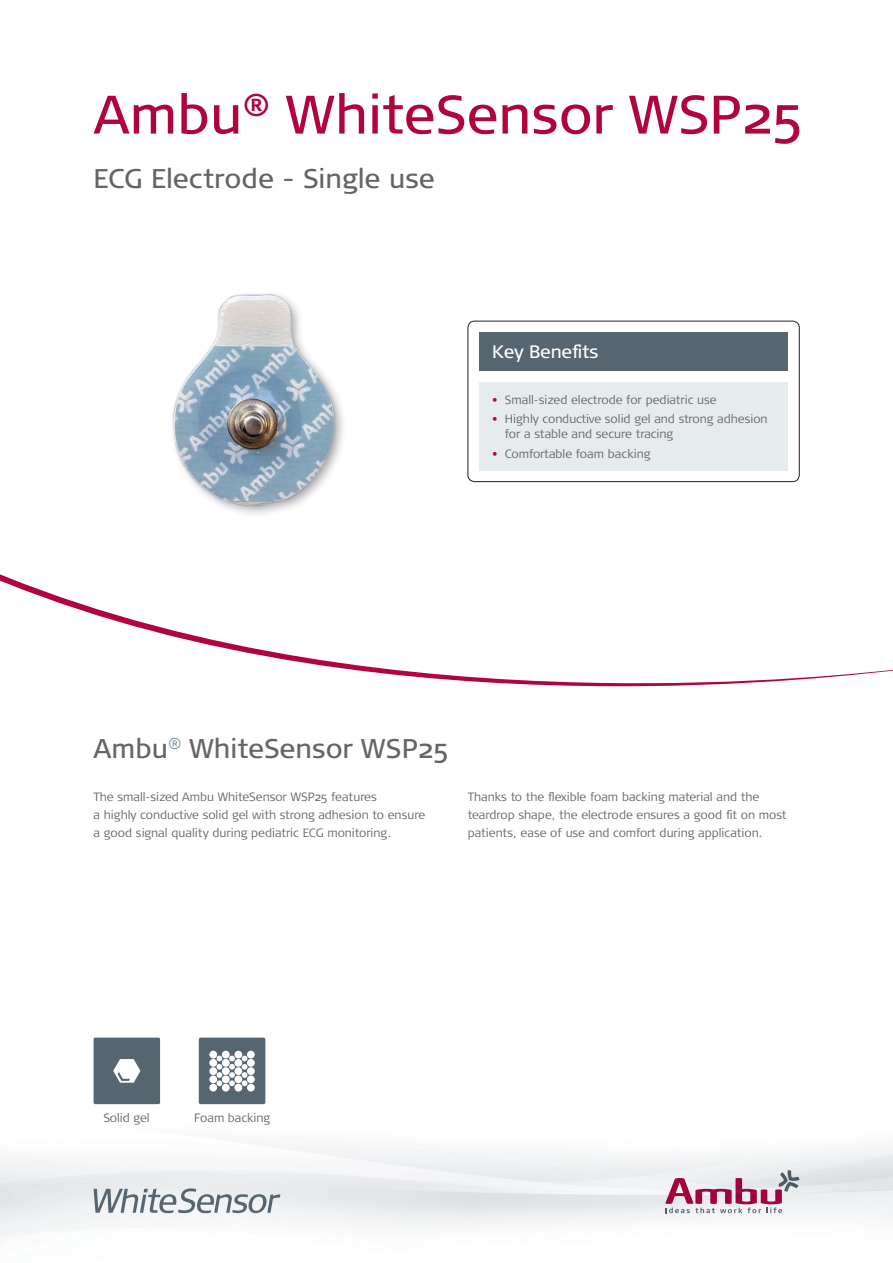
<style>
.page{position:relative;width:893px;height:1263px;background:#fff}
.page>*{position:absolute;margin:0;border:0;box-sizing:border-box;transform-origin:0 0}
.t1{font:54px "Signa OT";color:#b1043e}
.t2{font:27px "Signa OT";color:#636466}
.t3{font:18px "Signa OT";letter-spacing:-.01em;color:#fff}
.t4{font:300 12px/18px "Signa OT";color:#636466}
.s1{color:#b1043e}
</style>
<div class="page">
<div style="left:169px;top:290px;width:179px;height:229px;background:#231f20;opacity:.4"></div>
<img style="left:172px;top:293px;width:164px;height:214px">
<svg style="left:0;top:574px;width:893px;height:112px"></svg>
<img style="left:0;top:1079px;width:893px;height:158px">
<div style="left:468px;top:321px;width:331px;height:161px;border:1px solid #231f20;border-radius:7px"></div>
<div style="left:479px;top:382px;width:309px;height:88px;background:#e6ebee"></div>
<div style="left:479px;top:332px;width:309px;height:39px;background:#556670"></div>
<div style="left:94px;top:1037px;width:66px;height:67px;background:#556670;border-radius:2px"></div>
<svg style="left:113px;top:1059px;width:27px;height:24px"></svg>
<div style="left:199px;top:1037px;width:66px;height:67px;background:#556670;border-radius:2px"></div>
<div style="left:209px;top:1067px;width:8px;height:8px;background:#fff;border-radius:50%"></div>
<div style="left:222px;top:1067px;width:8px;height:8px;background:#fff;border-radius:50%"></div>
<div style="left:234px;top:1067px;width:8px;height:8px;background:#fff;border-radius:50%"></div>
<div style="left:247px;top:1067px;width:8px;height:8px;background:#fff;border-radius:50%"></div>
<div style="left:209px;top:1059px;width:8px;height:8px;background:#fff;border-radius:50%"></div>
<div style="left:222px;top:1059px;width:8px;height:8px;background:#fff;border-radius:50%"></div>
<div style="left:234px;top:1059px;width:8px;height:8px;background:#fff;border-radius:50%"></div>
<div style="left:247px;top:1059px;width:8px;height:8px;background:#fff;border-radius:50%"></div>
<div style="left:209px;top:1051px;width:8px;height:7px;background:#fff;border-radius:50%"></div>
<div style="left:222px;top:1051px;width:8px;height:7px;background:#fff;border-radius:50%"></div>
<div style="left:234px;top:1051px;width:8px;height:7px;background:#fff;border-radius:50%"></div>
<div style="left:247px;top:1051px;width:8px;height:7px;background:#fff;border-radius:50%"></div>
<div style="left:209px;top:1084px;width:8px;height:7px;background:#fff;border-radius:50%"></div>
<div style="left:222px;top:1084px;width:8px;height:7px;background:#fff;border-radius:50%"></div>
<div style="left:234px;top:1084px;width:8px;height:7px;background:#fff;border-radius:50%"></div>
<div style="left:247px;top:1084px;width:8px;height:7px;background:#fff;border-radius:50%"></div>
<div style="left:209px;top:1075px;width:8px;height:8px;background:#fff;border-radius:50%"></div>
<svg style="left:242px;top:1055px;width:5px;height:31px"></svg>
<svg style="left:229px;top:1055px;width:6px;height:31px"></svg>
<svg style="left:217px;top:1055px;width:5px;height:31px"></svg>
<div style="left:222px;top:1075px;width:8px;height:8px;background:#fff;border-radius:50%"></div>
<div style="left:234px;top:1075px;width:8px;height:8px;background:#fff;border-radius:50%"></div>
<div style="left:247px;top:1075px;width:8px;height:8px;background:#fff;border-radius:50%"></div>
<svg style="left:94px;top:1188px;width:186px;height:25px"></svg>
<h1 class="t1" style="left:94px;top:84px;width:710px">Ambu<sup>®</sup> WhiteSensor WSP25</h1>
<h2 class="t2" style="left:94px;top:163px;width:343px">ECG Electrode - Single use</h2>
<h3 class="t3" style="left:492px;top:342px;width:108px">Key Benefits</h3>
<p class="t4" style="left:492px;top:391px;width:226px"><span class="s1">•</span> Small-sized electrode for pediatric use</p>
<p class="t4" style="left:505px;top:412px;width:264px;line-height:15px;text-indent:-13px"><span class="s1">•</span> Highly conductive solid gel and strong adhesion for a stable and secure tracing</p>
<p class="t4" style="left:492px;top:444px;width:160px"><span class="s1">•</span> Comfortable foam backing</p>
<h2 class="t2" style="left:94px;top:733px;width:356px">Ambu<sup>®</sup> WhiteSensor WSP25</h2>
<p class="t4" style="left:94px;top:788px;width:333px">The small-sized Ambu WhiteSensor WSP25 features<br>a highly conductive solid gel with strong adhesion to ensure a good signal quality during pediatric ECG monitoring.</p>
<p class="t4" style="left:468px;top:788px;width:320px">Thanks to the flexible foam backing material and the teardrop shape, the electrode ensures a good fit on most patients, ease of use and comfort during application.</p>
<p class="t4" style="left:103px;top:1108px;width:48px">Solid gel</p>
<p class="t4" style="left:194px;top:1108px;width:77px">Foam backing</p>
</div>
